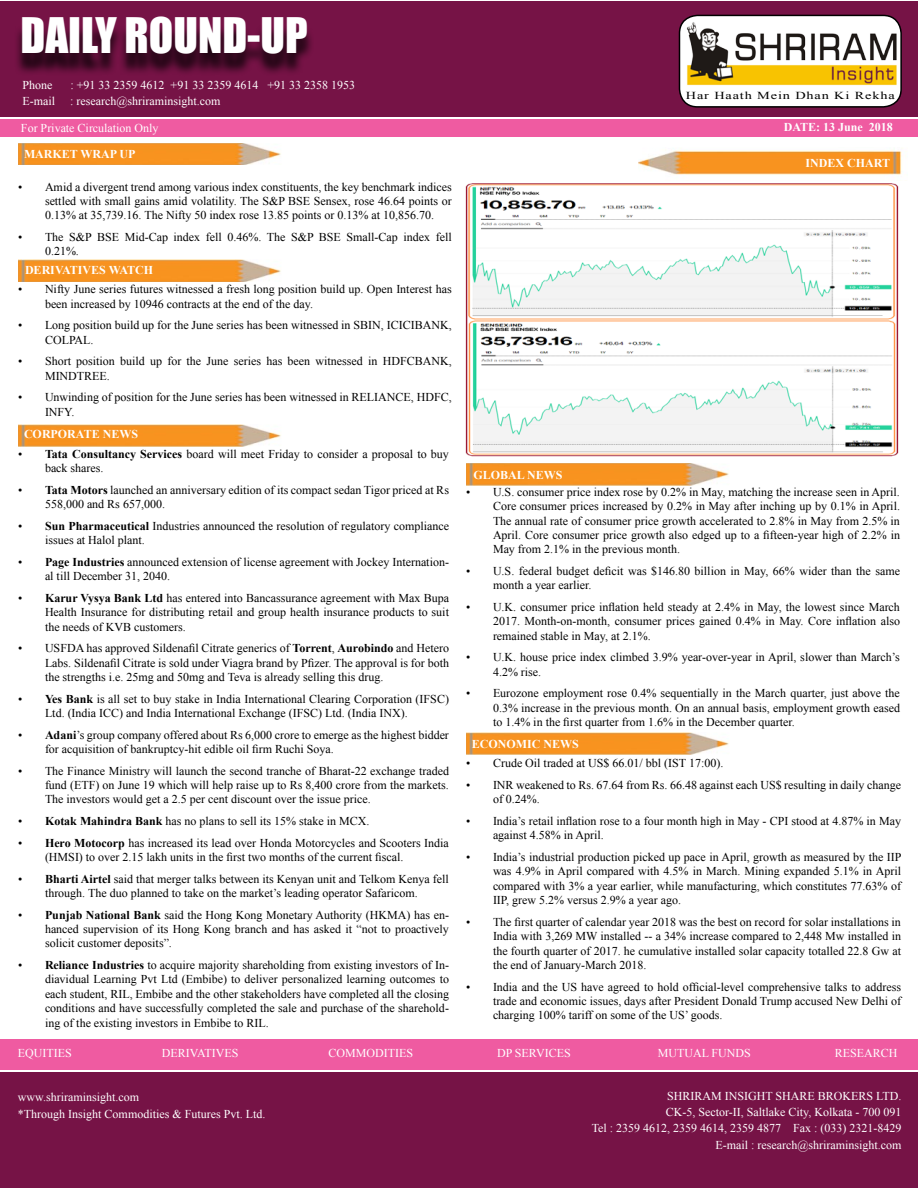
<style>
.page{position:relative;width:918px;height:1188px;background:#fff}
.page>*{position:absolute;margin:0;border:0;box-sizing:border-box;transform-origin:0 0}
.t1{font:45px "Impact";color:#fff}
.t2{font:12px/14.4px "Times New Roman";color:#000}
.t3{font:12px "Times New Roman";color:#fff}
.t4{font:700 12px "Times New Roman";color:#fff}
.t5{font:10.65px "Times New Roman";letter-spacing:.06em;color:#000;scale:1.34 1}
.s1{font-weight:700}
</style>
<div class="page">
<div style="left:0;top:1px;width:918px;height:116px;background:#761346"></div>
<div style="left:0;top:1072px;width:918px;height:116px;background:#761346"></div>
<div style="left:14px;top:24px;width:467px;height:97px;background:#000;opacity:.75"></div>
<div style="left:679px;top:15px;width:222px;height:92px;background:#fff;border-radius:18px"></div>
<div style="left:679px;top:15px;width:223px;height:93px;border:2px solid #000;border-radius:18px"></div>
<img style="left:686px;top:20px;width:210px;height:66px">
<div style="left:0;top:119px;width:918px;height:18px;background:#ef5ba1"></div>
<div style="left:0;top:1039px;width:918px;height:31px;background:#ef5ba1"></div>
<img style="left:639px;top:150px;width:263px;height:25px">
<img style="left:18px;top:425px;width:263px;height:21px">
<img style="left:18px;top:260px;width:263px;height:22px">
<img style="left:18px;top:143px;width:263px;height:22px">
<img style="left:467px;top:463px;width:262px;height:22px">
<img style="left:467px;top:733px;width:262px;height:21px">
<img style="left:465px;top:183px;width:434px;height:274px">
<p class="t1" style="left:20px;top:1px;width:289px">DAILY ROUND-UP</p>
<p class="t3" style="left:22px;top:77px;width:31px">Phone</p>
<p class="t3" style="left:70px;top:77px;width:286px">: +91 33 2359 4612 +91 33 2359 4614 +91 33 2358 1953</p>
<p class="t3" style="left:22px;top:93px;width:34px">E-mail</p>
<p class="t3" style="left:70px;top:93px;width:152px">: research@shriraminsight.com</p>
<p class="t3" style="left:21px;top:120px;width:139px">For Private Circulation Only</p>
<p class="t4" style="left:24px;top:145px;width:113px">MARKET WRAP UP</p>
<p class="t2" style="left:45px;top:179px;width:408px;text-align:justify;text-indent:-27px">• Amid a divergent trend among various index constituents, the key benchmark indices settled with small gains amid volatility. The S&amp;P BSE Sensex, rose 46.64 points or 0.13% at 35,739.16. The Nifty 50 index rose 13.85 points or 0.13% at 10,856.70.</p>
<p class="t2" style="left:45px;top:230px;width:408px;text-indent:-27px">• The S&amp;P BSE Mid-Cap index fell 0.46%. The S&amp;P BSE Small-Cap index fell<br>0.21%.</p>
<p class="t2" style="left:45px;top:282px;width:408px;text-indent:-27px">• Nifty June series futures witnessed a fresh long position build up. Open Interest has been increased by 10946 contracts at the end of the day.</p>
<p class="t2" style="left:45px;top:318px;width:408px;text-indent:-27px">• Long position build up for the June series has been witnessed in SBIN, ICICIBANK,<br>COLPAL.</p>
<p class="t2" style="left:45px;top:354px;width:408px;text-indent:-27px">• Short position build up for the June series has been witnessed in HDFCBANK,<br>MINDTREE.</p>
<p class="t2" style="left:45px;top:390px;width:408px;text-indent:-27px">• Unwinding of position for the June series has been witnessed in RELIANCE, HDFC,<br>INFY.</p>
<p class="t4" style="left:24px;top:426px;width:116px">CORPORATE NEWS</p>
<p class="t2" style="left:45px;top:446px;width:405px;text-indent:-27px">• <span class="s1">Tata Consultancy Services</span> board will meet Friday to consider a proposal to buy back shares.</p>
<p class="t2" style="left:45px;top:482px;width:406px;text-indent:-27px">• <span class="s1">Tata Motors</span> launched an anniversary edition of its compact sedan Tigor priced at Rs<br>558,000 and Rs 657,000.</p>
<p class="t2" style="left:45px;top:518px;width:406px;text-indent:-27px">• <span class="s1">Sun Pharmaceutical</span> Industries announced the resolution of regulatory compliance issues at Halol plant.</p>
<p class="t2" style="left:45px;top:554px;width:405px;text-indent:-27px">• <span class="s1">Page Industries</span> announced extension of license agreement with Jockey Internation&shy;al till December 31, 2040.</p>
<p class="t2" style="left:45px;top:590px;width:406px;text-align:justify;text-indent:-27px">• <span class="s1">Karur Vysya Bank Ltd</span> has entered into Bancassurance agreement with Max Bupa Health Insurance for distributing retail and group health insurance products to suit the needs of KVB customers.</p>
<p class="t2" style="left:45px;top:641px;width:406px;text-align:justify;text-indent:-27px">• USFDA has approved Sildenafil Citrate generics of <span class="s1">Torrent</span>, <span class="s1">Aurobindo</span> and Hetero Labs. Sildenafil Citrate is sold under Viagra brand by Pfizer. The approval is for both the strengths i.e. 25mg and 50mg and Teva is already selling this drug.</p>
<p class="t2" style="left:45px;top:691px;width:406px;text-indent:-27px">• <span class="s1">Yes Bank</span> is all set to buy stake in India International Clearing Corporation (IFSC)<br>Ltd. (India ICC) and India International Exchange (IFSC) Ltd. (India INX).</p>
<p class="t2" style="left:45px;top:727px;width:405px;text-indent:-27px">• <span class="s1">Adani</span>’s group company offered about Rs 6,000 crore to emerge as the highest bidder for acquisition of bankruptcy-hit edible oil firm Ruchi Soya.</p>
<p class="t2" style="left:45px;top:763px;width:406px;text-align:justify;text-indent:-27px">• The Finance Ministry will launch the second tranche of Bharat-22 exchange traded fund (ETF) on June 19 which will help raise up to Rs 8,400 crore from the markets.<br>The investors would get a 2.5 per cent discount over the issue price.</p>
<p class="t2" style="left:18px;top:814px;width:353px">• <span class="s1">Kotak Mahindra Bank</span> has no plans to sell its 15% stake in MCX.</p>
<p class="t2" style="left:45px;top:835px;width:405px;text-indent:-27px">• <span class="s1">Hero Motocorp</span> has increased its lead over Honda Motorcycles and Scooters India (HMSI) to over 2.15 lakh units in the first two months of the current fiscal.</p>
<p class="t2" style="left:18px;top:871px;width:432px;text-align:center">• <span class="s1">Bharti Airtel</span> said that merger talks between its Kenyan unit and Telkom Kenya fell through. The duo planned to take on the market’s leading operator Safaricom.</p>
<p class="t2" style="left:45px;top:907px;width:405px;text-align:justify;text-indent:-27px">• <span class="s1">Punjab National Bank</span> said the Hong Kong Monetary Authority (HKMA) has en&shy;hanced supervision of its Hong Kong branch and has asked it “not to proactively solicit customer deposits”.</p>
<p class="t2" style="left:45px;top:958px;width:406px;text-align:justify;text-indent:-27px">• <span class="s1">Reliance Industries</span> to acquire majority shareholding from existing investors of In&shy;diavidual Learning Pvt Ltd (Embibe) to deliver personalized learning outcomes to each student, RIL, Embibe and the other stakeholders have completed all the closing conditions and have successfully completed the sale and purchase of the sharehold&shy;ing of the existing investors in Embibe to RIL.</p>
<p class="t4" style="left:25px;top:262px;width:130px">DERIVATIVES WATCH</p>
<p class="t5" style="left:686px;top:88px;width:157px">Har Haath Mein Dhan Ki Rekha</p>
<p class="t4" style="left:784px;top:119px;width:111px">DATE: 13 June 2018</p>
<p class="t4" style="left:473px;top:467px;width:91px">GLOBAL NEWS</p>
<p class="t4" style="left:806px;top:155px;width:86px">INDEX CHART</p>
<p class="t2" style="left:493px;top:484px;width:409px;text-align:justify;text-indent:-27px">• U.S. consumer price index rose by 0.2% in May, matching the increase seen in April.<br>Core consumer prices increased by 0.2% in May after inching up by 0.1% in April.<br>The annual rate of consumer price growth accelerated to 2.8% in May from 2.5% in April. Core consumer price growth also edged up to a fifteen-year high of 2.2% in May from 2.1% in the previous month.</p>
<p class="t2" style="left:493px;top:564px;width:409px;text-indent:-27px">• U.S. federal budget deficit was $146.80 billion in May, 66% wider than the same month a year earlier.</p>
<p class="t2" style="left:493px;top:600px;width:409px;text-align:justify;text-indent:-27px">• U.K. consumer price inflation held steady at 2.4% in May, the lowest since March 2017. Month-on-month, consumer prices gained 0.4% in May. Core inflation also remained stable in May, at 2.1%.</p>
<p class="t2" style="left:493px;top:650px;width:408px;text-indent:-27px">• U.K. house price index climbed 3.9% year-over-year in April, slower than March’s<br>4.2% rise.</p>
<p class="t2" style="left:493px;top:686px;width:409px;text-align:justify;text-indent:-27px">• Eurozone employment rose 0.4% sequentially in the March quarter, just above the 0.3% increase in the previous month. On an annual basis, employment growth eased to 1.4% in the first quarter from 1.6% in the December quarter.</p>
<p class="t4" style="left:472px;top:736px;width:109px">ECONOMIC NEWS</p>
<p class="t2" style="left:466px;top:756px;width:259px">• Crude Oil traded at US$ 66.01/ bbl (IST 17:00).</p>
<p class="t2" style="left:493px;top:778px;width:409px;text-indent:-27px">• INR weakened to Rs. 67.64 from Rs. 66.48 against each US$ resulting in daily change of 0.24%.</p>
<p class="t2" style="left:493px;top:814px;width:410px;text-indent:-27px">• India’s retail inflation rose to a four month high in May - CPI stood at 4.87% in May against 4.58% in April.</p>
<p class="t2" style="left:493px;top:850px;width:410px;text-align:justify;text-indent:-27px">• India’s industrial production picked up pace in April, growth as measured by the IIP was 4.9% in April compared with 4.5% in March. Mining expanded 5.1% in April compared with 3% a year earlier, while manufacturing, which constitutes 77.63% of IIP, grew 5.2% versus 2.9% a year ago.</p>
<p class="t2" style="left:493px;top:914px;width:410px;text-align:justify;text-indent:-27px">• The first quarter of calendar year 2018 was the best on record for solar installations in India with 3,269 MW installed -- a 34% increase compared to 2,448 Mw installed in the fourth quarter of 2017. he cumulative installed solar capacity totalled 22.8 Gw at the end of January-March 2018.</p>
<p class="t2" style="left:493px;top:979px;width:410px;text-align:justify;text-indent:-27px">• India and the US have agreed to hold official-level comprehensive talks to address trade and economic issues, days after President Donald Trump accused New Delhi of charging 100% tariff on some of the US’ goods.</p>
<p class="t3" style="left:18px;top:1045px;width:55px">EQUITIES</p>
<p class="t3" style="left:162px;top:1045px;width:78px">DERIVATIVES</p>
<p class="t3" style="left:328px;top:1045px;width:86px">COMMODITIES</p>
<p class="t3" style="left:497px;top:1045px;width:75px">DP SERVICES</p>
<p class="t3" style="left:658px;top:1045px;width:95px">MUTUAL FUNDS</p>
<p class="t3" style="left:835px;top:1045px;width:64px">RESEARCH</p>
<p class="t3" style="left:18px;top:1088px;width:123px">www.shriraminsight.com</p>
<p class="t3" style="left:18px;top:1106px;width:249px">*Through Insight Commodities &amp; Futures Pvt. Ltd.</p>
<p class="t3" style="left:667px;top:1088px;width:236px">SHRIRAM INSIGHT SHARE BROKERS LTD.</p>
<p class="t3" style="left:666px;top:1104px;width:237px">CK-5, Sector-II, Saltlake City, Kolkata - 700 091</p>
<p class="t3" style="left:592px;top:1120px;width:311px">Tel : 2359 4612, 2359 4614, 2359 4877 Fax : (033) 2321-8429</p>
<p class="t3" style="left:716px;top:1137px;width:188px">E-mail : research@shriraminsight.com</p>
</div>
